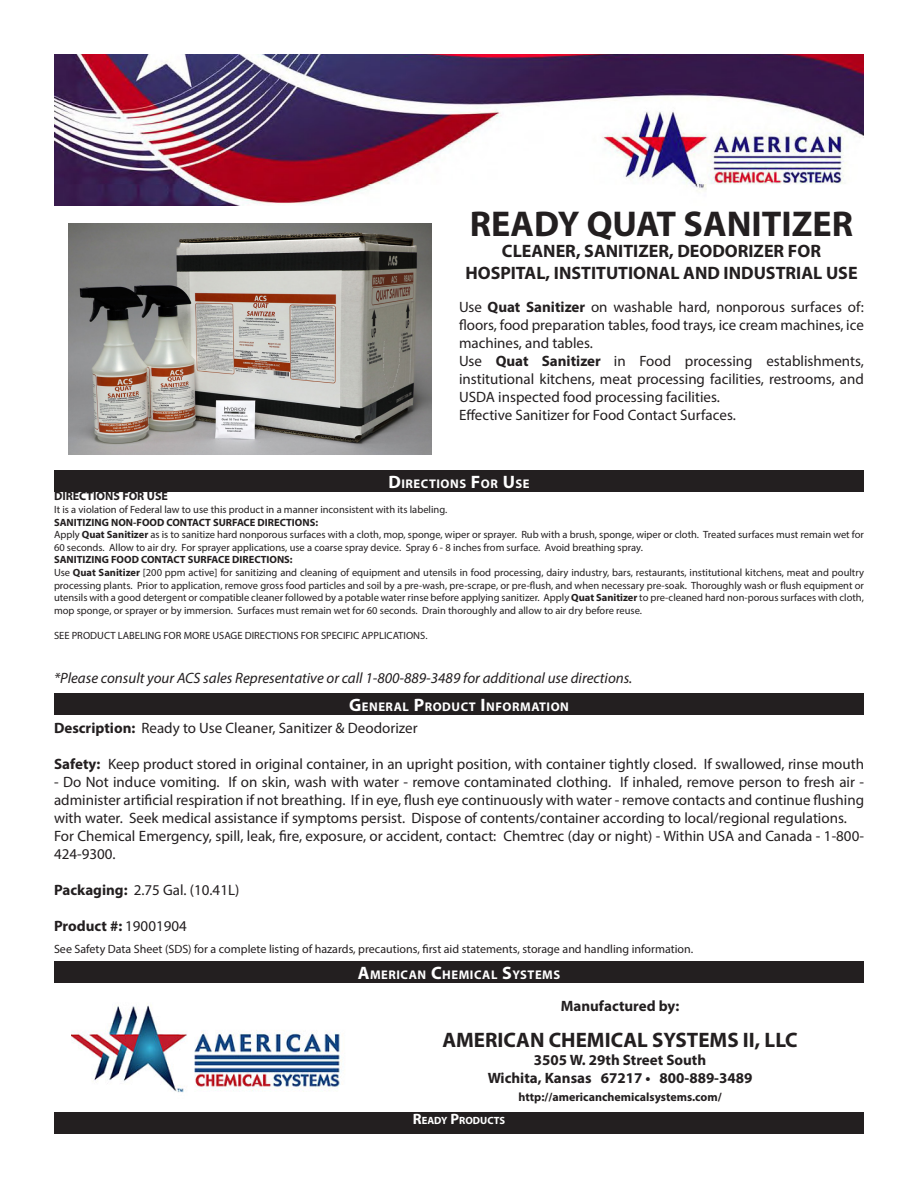
<style>
.page{position:relative;width:918px;height:1188px;background:#fff}
.page>*{position:absolute;margin:0;border:0;box-sizing:border-box;transform-origin:0 0}
.t1{font:700 36px "Myriad Pro";color:#231f20}
.Paragraph_Style_6{font:700 21px "Myriad Pro";color:#231f20}
.t2{font:700 18px "Myriad Pro";color:#231f20}
.t3{font:15px/18px "Myriad Pro";color:#231f20;text-align:justify}
.t4{font:italic 15px "Myriad Pro";color:#231f20}
.Paragraph_Style_6-2{font:700 15px "Myriad Pro";color:#231f20}
.t5{font:700 12.6px "Myriad Pro";letter-spacing:.045em;color:#fff}
.t6{font:12px "Myriad Pro";color:#231f20}
.Paragraph_Style_6-3{font:700 12px "Myriad Pro";color:#231f20}
.t7{font:10.5px/12.6px "Myriad Pro";color:#231f20}
.t8{font:700 10.5px "Myriad Pro";color:#231f20}
.t9{font:700 10.5px "Myriad Pro";color:#fff}
.s1{font-weight:700}
.s2{font-size:18px}
.s3{font-weight:400}
.s4{font-size:15px}
</style>
<div class="page">
<div style="left:54px;top:470px;width:810px;height:21px;background:#231f20"></div>
<div style="left:54px;top:693px;width:810px;height:22px;background:#231f20"></div>
<div style="left:54px;top:961px;width:810px;height:22px;background:#231f20"></div>
<div style="left:54px;top:1112px;width:810px;height:22px;background:#231f20"></div>
<img style="left:71px;top:1005px;width:271px;height:88px">
<img style="left:68px;top:224px;width:364px;height:231px">
<img style="left:54px;top:54px;width:810px;height:151px">
<p class="t1" style="left:470px;top:200px;width:385px">READY QUAT SANITIZER</p>
<p class="t2" style="left:502px;top:240px;width:321px">CLEANER, SANITIZER, DEODORIZER FOR</p>
<p class="t2" style="left:465px;top:261px;width:394px">HOSPITAL, INSTITUTIONAL AND INDUSTRIAL USE</p>
<p class="t3" style="left:459px;top:298px;width:407px">Use <span class="s1">Quat Sanitizer</span> on washable hard, nonporous surfaces of: floors, food preparation tables, food trays, ice cream machines, ice machines, and tables.</p>
<p class="t3" style="left:459px;top:352px;width:407px">Use <span class="s1">Quat Sanitizer</span> in Food processing establishments, institutional kitchens, meat processing facilities, restrooms, and USDA inspected food processing facilities.</p>
<p class="t3" style="left:459px;top:406px;width:278px">Effective Sanitizer for Food Contact Surfaces.</p>
<p class="t5" style="left:388px;top:475px;width:143px"><span class="s2">D</span>IRECTIONS <span class="s2">F</span>OR <span class="s2">U</span>SE</p>
<p class="Paragraph_Style_6-3" style="left:54px;top:489px;width:115px">DIRECTIONS FOR USE</p>
<p class="t7" style="left:54px;top:503px;width:395px">It is a violation of Federal law to use this product in a manner inconsistent with its labeling.</p>
<p class="t8" style="left:54px;top:515px;width:266px">SANITIZING NON-FOOD CONTACT SURFACE DIRECTIONS:</p>
<p class="t7" style="left:54px;top:528px;width:812px">Apply <span class="s1">Quat Sanitizer</span> as is to sanitize hard nonporous surfaces with a cloth, mop, sponge, wiper or sprayer. Rub with a brush, sponge, wiper or cloth. Treated surfaces must remain wet for<br>60 seconds. Allow to air dry. For sprayer applications, use a coarse spray device. Spray 6 - 8 inches from surface. Avoid breathing spray.</p>
<p class="t8" style="left:54px;top:553px;width:240px">SANITIZING FOOD CONTACT SURFACE DIRECTIONS:</p>
<p class="t7" style="left:54px;top:566px;width:812px;text-align:justify">Use <span class="s1">Quat Sanitizer</span> [200 ppm active] for sanitizing and cleaning of equipment and utensils in food processing, dairy industry, bars, restaurants, institutional kitchens, meat and poultry processing plants. Prior to application, remove gross food particles and soil by a pre-wash, pre-scrape, or pre-flush, and when necessary pre-soak. Thoroughly wash or flush equipment or utensils with a good detergent or compatible cleaner followed by a potable water rinse before applying sanitizer. Apply <span class="s1">Quat Sanitizer</span> to pre-cleaned hard non-porous surfaces with cloth, mop sponge, or sprayer or by immersion. Surfaces must remain wet for 60 seconds. Drain thoroughly and allow to air dry before reuse.</p>
<p class="t7" style="left:54px;top:629px;width:375px">SEE PRODUCT LABELING FOR MORE USAGE DIRECTIONS FOR SPECIFIC APPLICATIONS.</p>
<p class="t4" style="left:54px;top:668px;width:580px">*Please consult your ACS sales Representative or call 1-800-889-3489 for additional use directions.</p>
<p class="t5" style="left:349px;top:699px;width:221px"><span class="s2">G</span>ENERAL <span class="s2">P</span>RODUCT <span class="s2">I</span> NFORMATION</p>
<p class="t3" style="left:54px;top:719px;width:365px"><span class="s1">Description:</span> Ready to Use Cleaner, Sanitizer &amp; Deodorizer</p>
<p class="t3" style="left:54px;top:755px;width:812px"><span class="s1">Safety:</span> Keep product stored in original container, in an upright position, with container tightly closed. If swallowed, rinse mouth</p>
<p class="t3" style="left:54px;top:773px;width:812px">- Do Not induce vomiting. If on skin, wash with water - remove contaminated clothing. If inhaled, remove person to fresh air - administer artificial respiration if not breathing. If in eye, flush eye continuously with water - remove contacts and continue flushing with water. Seek medical assistance if symptoms persist. Dispose of contents/container according to local/regional regulations.</p>
<p class="t3" style="left:54px;top:827px;width:811px">For Chemical Emergency, spill, leak, fire, exposure, or accident, contact: Chemtrec (day or night) - Within USA and Canada - 1-800-<br>424-9300.</p>
<p class="t3" style="left:54px;top:881px;width:187px"><span class="s1">Packaging:</span> 2.75 Gal. (10.41L)</p>
<p class="Paragraph_Style_6-2" style="left:54px;top:916px;width:134px">Product #: <span class="s3">19001904</span></p>
<p class="t6" style="left:54px;top:942px;width:641px">See Safety Data Sheet (SDS) for a complete listing of hazards, precautions, first aid statements, storage and handling information.</p>
<p class="t5" style="left:358px;top:967px;width:204px"><span class="s2">A</span>MERICAN <span class="s2">C</span>HEMICAL <span class="s2">S</span>YSTEMS</p>
<p class="Paragraph_Style_6-2" style="left:561px;top:996px;width:120px">Manufactured by:</p>
<p class="Paragraph_Style_6" style="left:442px;top:1026px;width:357px">AMERICAN CHEMICAL SYSTEMS II, LLC</p>
<p class="Paragraph_Style_6-2" style="left:534px;top:1050px;width:174px">3505 W. 29th Street South</p>
<p class="Paragraph_Style_6-2" style="left:488px;top:1068px;width:266px">Wichita, Kansas 67217 • 800-889-3489</p>
<p class="Paragraph_Style_6-3" style="left:518px;top:1089px;width:205px">http://americanchemicalsystems.com/</p>
<p class="t9" style="left:413px;top:1113px;width:94px"><span class="s4">R</span>EADY <span class="s4">P</span>RODUCTS</p>
</div>
